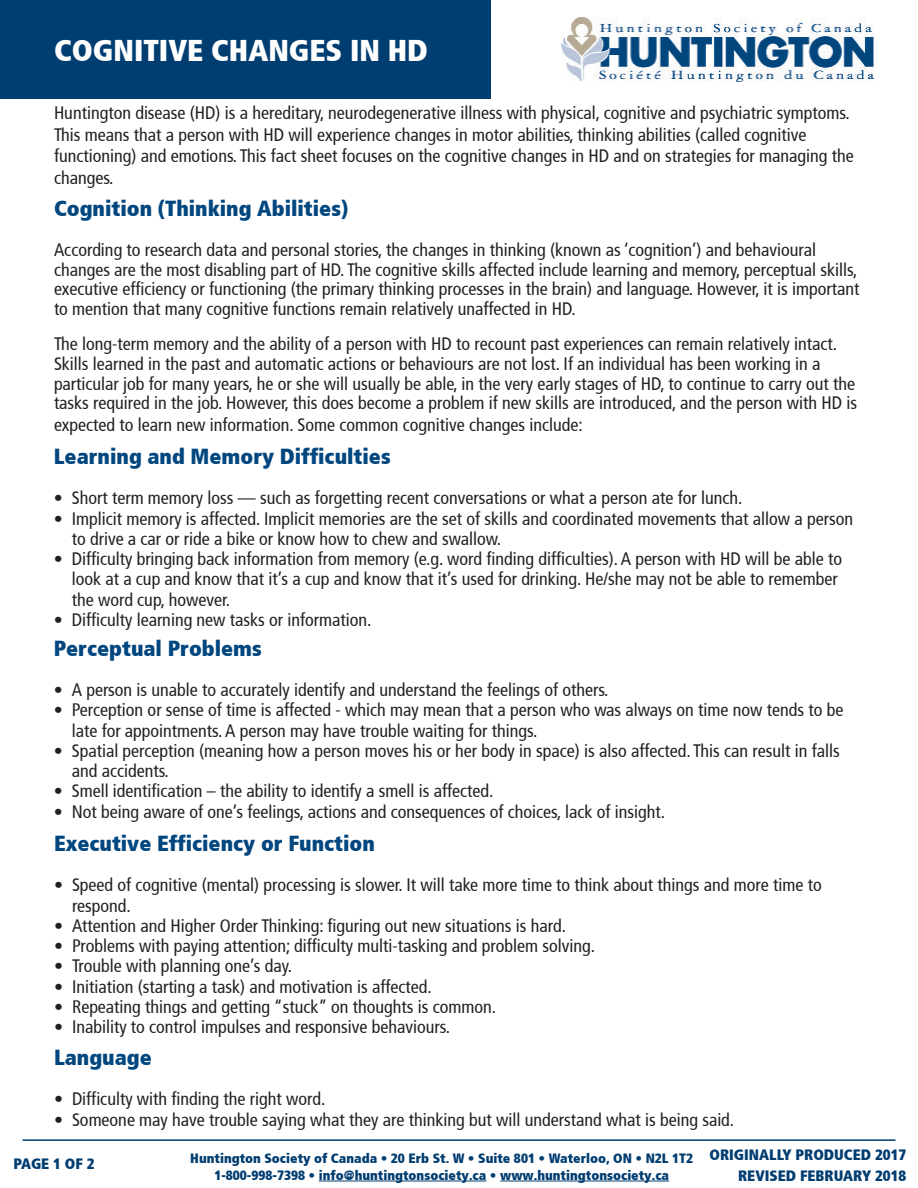
<style>
.page{position:relative;width:918px;height:1188px;background:#fff}
.page>*{position:absolute;margin:0;border:0;box-sizing:border-box;transform-origin:0 0}
.t1{font:900 condensed 30px "Frutiger";color:#fff}
.t2{font:900 condensed 21.75px "Frutiger";color:#00467f}
.t3{font:condensed 18px/19.8px "Frutiger";color:#231f20}
.t4{font:900 condensed 15px "Frutiger";color:#003d71}
.t5{font:900 condensed 13.5px "Frutiger";color:#003d71}
</style>
<div class="page">
<div style="left:0;top:0;width:490px;height:99px;background:#003d71"></div>
<img style="left:562px;top:18px;width:312px;height:63px">
<hr style="left:319px;top:1181px;width:167px;height:1px;background:#003d71">
<hr style="left:500px;top:1181px;width:169px;height:1px;background:#003d71">
<hr style="left:22px;top:1139px;width:874px;height:2px;background:#003d71">
<p class="t1" style="left:54px;top:33px;width:375px">COGNITIVE CHANGES IN HD</p>
<p class="t3" style="left:54px;top:102px;width:801px;line-height:21.6px">Huntington disease (HD) is a hereditary, neurodegenerative illness with physical, cognitive and psychiatric symptoms.<br>This means that a person with HD will experience changes in motor abilities, thinking abilities (called cognitive functioning) and emotions. This fact sheet focuses on the cognitive changes in HD and on strategies for managing the changes.</p>
<p class="t2" style="left:54px;top:195px;width:296px">Cognition (Thinking Abilities)</p>
<p class="t3" style="left:54px;top:240px;width:807px">According to research data and personal stories, the changes in thinking (known as ‘cognition’) and behavioural changes are the most disabling part of HD. The cognitive skills affected include learning and memory, perceptual skills, executive efficiency or functioning (the primary thinking processes in the brain) and language. However, it is important to mention that many cognitive functions remain relatively unaffected in HD.</p>
<p class="t3" style="left:54px;top:334px;width:805px">The long-term memory and the ability of a person with HD to recount past experiences can remain relatively intact.<br>Skills learned in the past and automatic actions or behaviours are not lost. If an individual has been working in a particular job for many years, he or she will usually be able, in the very early stages of HD, to continue to carry out the tasks required in the job. However, this does become a problem if new skills are introduced, and the person with HD is</p>
<p class="t3" style="left:54px;top:415px;width:530px">expected to learn new information. Some common cognitive changes include:</p>
<p class="t2" style="left:54px;top:443px;width:338px">Learning and Memory Difficulties</p>
<p class="t3" style="left:54px;top:488px;width:690px">• Short term memory loss — such as forgetting recent conversations or what a person ate for lunch.</p>
<p class="t3" style="left:72px;top:508px;width:783px;line-height:20.2px;text-indent:-18px">• Implicit memory is affected. Implicit memories are the set of skills and coordinated movements that allow a person to drive a car or ride a bike or know how to chew and swallow.</p>
<p class="t3" style="left:72px;top:549px;width:772px;line-height:20.2px;text-indent:-18px">• Difficulty bringing back information from memory (e.g. word finding difficulties). A person with HD will be able to look at a cup and know that it’s a cup and know that it’s used for drinking. He/she may not be able to remember the word cup, however.</p>
<p class="t3" style="left:54px;top:610px;width:319px">• Difficulty learning new tasks or information.</p>
<p class="t2" style="left:54px;top:635px;width:210px">Perceptual Problems</p>
<p class="t3" style="left:54px;top:680px;width:556px">• A person is unable to accurately identify and understand the feelings of others.</p>
<p class="t3" style="left:72px;top:700px;width:773px;line-height:20.2px;text-indent:-18px">• Perception or sense of time is affected - which may mean that a person who was always on time now tends to be late for appointments. A person may have trouble waiting for things.</p>
<p class="t3" style="left:72px;top:741px;width:770px;line-height:20.2px;text-indent:-18px">• Spatial perception (meaning how a person moves his or her body in space) is also affected. This can result in falls and accidents.</p>
<p class="t3" style="left:54px;top:781px;width:441px">• Smell identification – the ability to identify a smell is affected.</p>
<p class="t3" style="left:54px;top:802px;width:613px">• Not being aware of one’s feelings, actions and consequences of choices, lack of insight.</p>
<p class="t2" style="left:54px;top:830px;width:322px">Executive Efficiency or Function</p>
<p class="t3" style="left:72px;top:875px;width:751px;line-height:20.2px;text-indent:-18px">• Speed of cognitive (mental) processing is slower. It will take more time to think about things and more time to respond.</p>
<p class="t3" style="left:54px;top:916px;width:514px">• Attention and Higher Order Thinking: figuring out new situations is hard.</p>
<p class="t3" style="left:54px;top:936px;width:543px">• Problems with paying attention; difficulty multi-tasking and problem solving.</p>
<p class="t3" style="left:54px;top:956px;width:240px">• Trouble with planning one’s day.</p>
<p class="t3" style="left:54px;top:977px;width:379px">• Initiation (starting a task) and motivation is affected.</p>
<p class="t3" style="left:54px;top:997px;width:444px">• Repeating things and getting “stuck” on thoughts is common.</p>
<p class="t3" style="left:54px;top:1017px;width:398px">• Inability to control impulses and responsive behaviours.</p>
<p class="t2" style="left:54px;top:1044px;width:99px">Language</p>
<p class="t3" style="left:54px;top:1089px;width:273px">• Difficulty with finding the right word.</p>
<p class="t3" style="left:54px;top:1110px;width:682px">• Someone may have trouble saying what they are thinking but will understand what is being said.</p>
<p class="t4" style="left:710px;top:1146px;width:198px">ORIGINALLY PRODUCED 2017</p>
<p class="t5" style="left:190px;top:1151px;width:504px">Huntington Society of Canada • 20 Erb St. W • Suite 801 • Waterloo, ON • N2L 1T2</p>
<p class="t5" style="left:214px;top:1167px;width:456px">1-800-998-7398 • info@huntingtonsociety.ca • www.huntingtonsociety.ca</p>
<p class="t4" style="left:738px;top:1166px;width:170px">REVISED FEBRUARY 2018</p>
<p class="t4" style="left:14px;top:1155px;width:83px">PAGE 1 OF 2</p>
</div>
